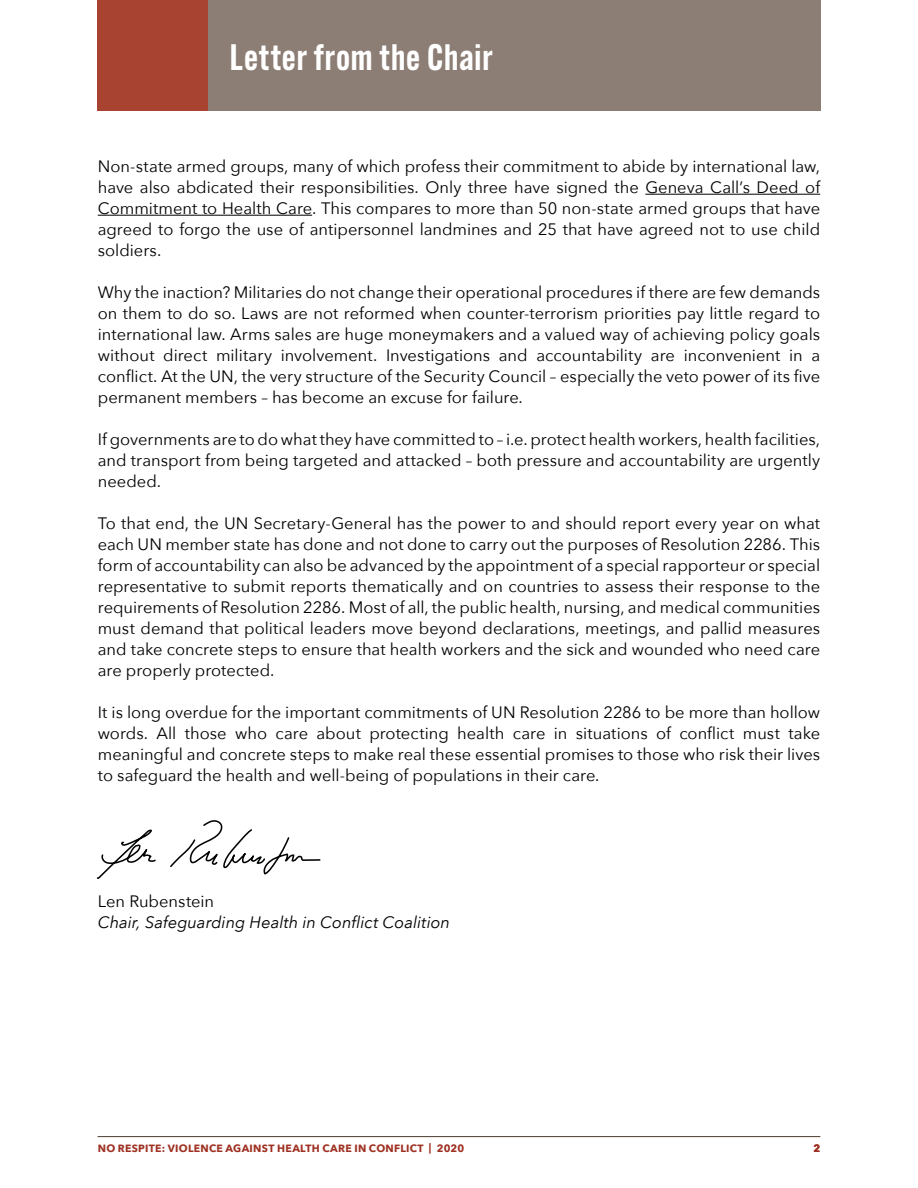
<style>
.page{position:relative;width:918px;height:1188px;background:#fff}
.page>*{position:absolute;margin:0;border:0;box-sizing:border-box;transform-origin:0 0}
.t1{font:600 36px "Alternate Gothic ATF";letter-spacing:.02em;color:#fff}
.Body_copy{font:16.5px/21px "Avenir Next";color:#000;text-align:justify}
.Body_copy-2{font:italic 16.5px "Avenir Next";color:#000}
.t2{font:700 10.5px "Avenir Next";letter-spacing:.025em;color:#9e3122}
</style>
<div class="page">
<div style="left:208px;top:0;width:612px;height:110px;background:#8d7e75"></div>
<div style="left:98px;top:0;width:110px;height:110px;background:#a74330"></div>
<hr style="left:645px;top:194px;width:175px;height:1px;background:#000">
<hr style="left:98px;top:215px;width:214px;height:1px;background:#000">
<svg style="left:97px;top:820px;width:224px;height:59px"></svg>
<hr style="left:98px;top:1136px;width:722px;height:1px;background:#5d4c42">
<p class="t1" style="left:230px;top:34px;width:265px">Letter from the Chair</p>
<p class="Body_copy" style="left:98px;top:155px;width:724px">Non-state armed groups, many of which profess their commitment to abide by international law, have also abdicated their responsibilities. Only three have signed the Geneva Call’s Deed of Commitment to Health Care. This compares to more than 50 non-state armed groups that have agreed to forgo the use of antipersonnel landmines and 25 that have agreed not to use child soldiers.</p>
<p class="Body_copy" style="left:98px;top:281px;width:724px">Why the inaction? Militaries do not change their operational procedures if there are few demands on them to do so. Laws are not reformed when counter-terrorism priorities pay little regard to international law. Arms sales are huge moneymakers and a valued way of achieving policy goals without direct military involvement. Investigations and accountability are inconvenient in a conflict. At the UN, the very structure of the Security Council – especially the veto power of its five permanent members – has become an excuse for failure.</p>
<p class="Body_copy" style="left:98px;top:428px;width:724px">If governments are to do what they have committed to – i.e. protect health workers, health facilities, and transport from being targeted and attacked – both pressure and accountability are urgently needed.</p>
<p class="Body_copy" style="left:98px;top:512px;width:724px">To that end, the UN Secretary-General has the power to and should report every year on what each UN member state has done and not done to carry out the purposes of Resolution 2286. This form of accountability can also be advanced by the appointment of a special rapporteur or special representative to submit reports thematically and on countries to assess their response to the requirements of Resolution 2286. Most of all, the public health, nursing, and medical communities must demand that political leaders move beyond declarations, meetings, and pallid measures and take concrete steps to ensure that health workers and the sick and wounded who need care are properly protected.</p>
<p class="Body_copy" style="left:98px;top:701px;width:724px">It is long overdue for the important commitments of UN Resolution 2286 to be more than hollow words. All those who care about protecting health care in situations of conflict must take meaningful and concrete steps to make real these essential promises to those who risk their lives to safeguard the health and well-being of populations in their care.</p>
<p class="Body_copy" style="left:98px;top:890px;width:118px">Len Rubenstein</p>
<p class="Body_copy-2" style="left:98px;top:908px;width:354px">Chair, Safeguarding Health in Conflict Coalition</p>
<p class="t2" style="left:98px;top:1139px;width:368px">NO RESPITE: VIOLENCE AGAINST HEALTH CARE IN CONFLICT | 2020</p>
<p class="t2" style="left:813px;top:1139px;width:8px">2</p>
</div>
